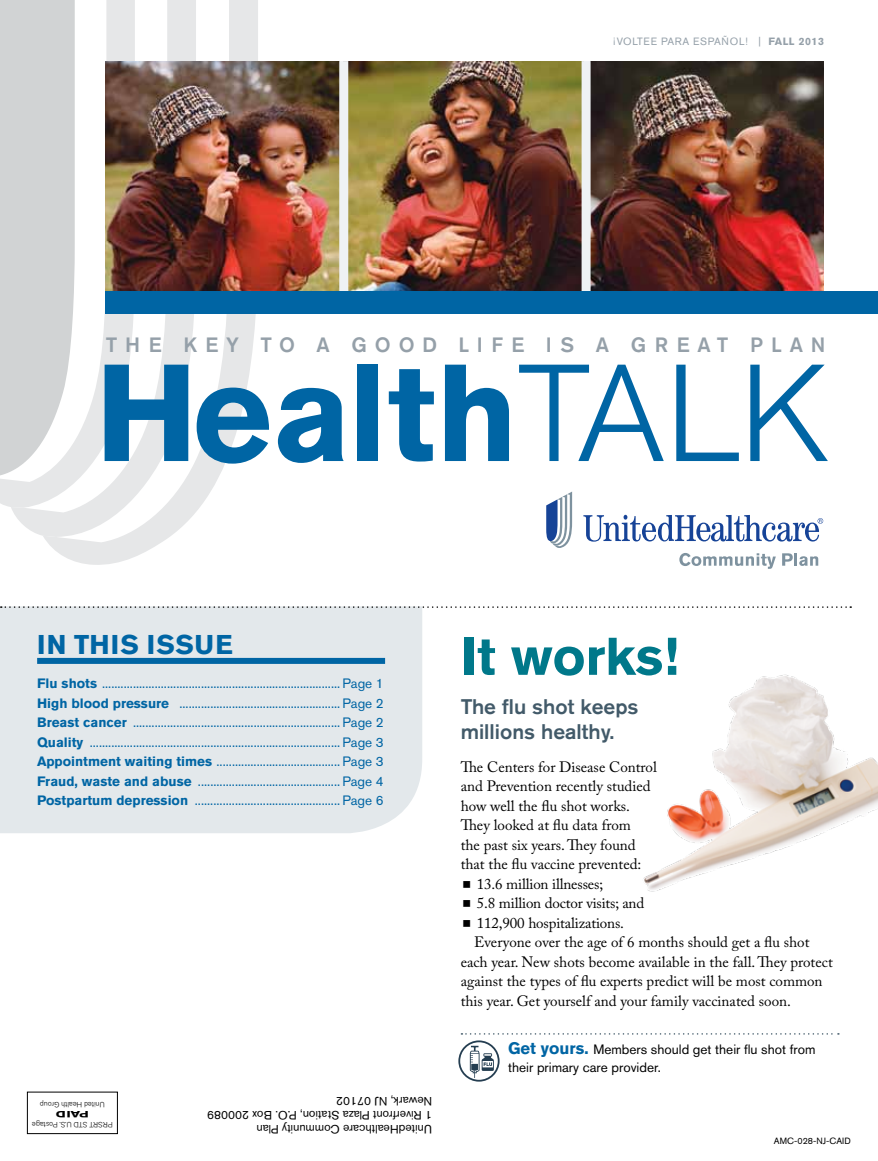
<style>
.page{position:relative;width:878px;height:1161px;background:#fff}
.page>*{position:absolute;margin:0;border:0;box-sizing:border-box;transform-origin:0 0}
.t1{font:700 136.5px "Akzidenz Grotesk BE";color:#0065a4}
.t2{font:700 52.5px "Akzidenz Grotesk BE";color:#00788a}
.t3{font:700 27px "Akzidenz Grotesk BE";letter-spacing:.03em;color:#0065a4}
.t4{font:500 21px/25.2px "Akzidenz Grotesk BE";color:#425a69}
.t5{font:500 20.55px "Akzidenz Grotesk BE";letter-spacing:.39em;color:#95a0a9}
.t6{font:15px "Adobe Caslon Pro";color:#000}
.t7{font:13.5px/19.5px "Akzidenz Grotesk BE";color:#0065a4;text-align:justify}
.t8{font:13.5px/18px "Akzidenz Grotesk BE";color:#000}
.t9{font:12px/14.2px "Akzidenz Grotesk BE";color:#000}
.t10{font:10.5px "Akzidenz Grotesk BE";letter-spacing:.06em;color:#95a0a9}
.t11{font:700 10.5px "Akzidenz Grotesk BE";letter-spacing:.05em;color:#95a0a9}
.t12{font:9px "Akzidenz Grotesk BE";color:#000}
.t13{font:700 9px "Akzidenz Grotesk BE";color:#000;scale:1.5 1}
.t14{font:300 7.5px "Akzidenz Grotesk BE";color:#000}
.s1{font-weight:400}
.s2{font-weight:300}
.s3{font-weight:700}
.s4{font-weight:700;font-size:16.5px;color:#0065a4}
</style>
<div class="page">
<div style="left:0;top:606px;width:422px;height:227px;background:#e3e8eb"></div>
<div style="left:37px;top:658px;width:348px;height:6px;background:#0065a4"></div>
<img style="left:643px;top:674px;width:235px;height:218px">
<svg style="left:458px;top:1033px;width:380px;height:49px"></svg>
<div style="left:27px;top:1092px;width:91px;height:42px;border:1px solid #000"></div>
<div style="left:0;top:0;width:11px;height:507px;background:#d1d3d4"></div>
<svg style="left:11px;top:0;width:32px;height:536px;background:#d5d7d8"></svg>
<svg style="left:43px;top:0;width:215px;height:565px"></svg>
<svg style="left:583px;top:515px;width:240px;height:27px"></svg>
<svg style="left:546px;top:492px;width:26px;height:56px"></svg>
<svg style="left:679px;top:553px;width:96px;height:16px"></svg>
<svg style="left:782px;top:553px;width:36px;height:13px"></svg>
<img style="left:106px;top:61px;width:233px;height:230px">
<img style="left:348px;top:61px;width:233px;height:230px">
<img style="left:590px;top:61px;width:234px;height:230px">
<div style="left:339px;top:61px;width:9px;height:242px;background:#eff2f4"></div>
<div style="left:581px;top:61px;width:9px;height:242px;background:#eff2f4"></div>
<div style="left:106px;top:291px;width:772px;height:23px;background:#0065a4"></div>
<svg style="left:1px;top:606px;width:850px;height:2px"></svg>
<p class="t10" style="left:613px;top:35px;width:56px">¡Voltee para</p>
<p class="t10" style="left:693px;top:35px;width:15px">espa</p>
<p class="t11" style="left:721px;top:36px;width:104px"><span class="s1">Ñol! |</span> FALL 2013</p>
<h3 class="t5" style="left:106px;top:332px;width:619px">THE KEY T O A GOOD LIFE IS A GREAT</h3>
<h3 class="t5" style="left:750px;top:332px;width:77px">PLAN</h3>
<h1 class="t1" style="left:95px;top:334px;width:736px">Health<span class="s2">TALK</span></h1>
<h3 class="t3" style="left:37px;top:629px;width:197px">In this issue</h3>
<p class="t7" style="left:37px;top:674px;width:348px"><span class="s3">Flu shots</span> ............................................................................. Page 1<br><span class="s3">High blood pressure</span> .................................................... Page 2<br><span class="s3">Breast cancer</span> ................................................................... Page 2<br><span class="s3">Quality</span> ................................................................................. Page 3<br><span class="s3">Appointment waiting times</span> ........................................ Page 3<br><span class="s3">Fraud, waste and abuse</span> .............................................. Page 4<br><span class="s3">Postpartum depression</span> ............................................... Page 6</p>
<p class="t14" style="left:105px;top:1109px;width:66px;rotate:-180deg">United Health Group</p>
<p class="t13" style="left:89px;top:1119px;width:23px;rotate:-180deg">PAID</p>
<p class="t14" style="left:113px;top:1128px;width:82px;rotate:-180deg">PRSRT STD U.S. Postage</p>
<p class="t9" style="left:432px;top:1136px;width:226px;rotate:-180deg">UnitedHealthcare Community Plan<br>1 Riverfront Plaza Station, P.O. Box 200089<br>Newark, NJ 07102</p>
<h2 class="t2" style="left:460px;top:626px;width:219px">It works!</h2>
<h3 class="t4" style="left:460px;top:693px;width:179px">THE FLU SHOT KEEPS<br>MILLIONS HEALTHY.</h3>
<p class="t6" style="left:460px;top:758px;width:198px">The Centers for Disease Control</p>
<p class="t6" style="left:460px;top:777px;width:191px">and Prevention recently studied</p>
<p class="t6" style="left:460px;top:797px;width:171px">how well the flu shot works.</p>
<p class="t6" style="left:460px;top:816px;width:172px">They looked at flu data from</p>
<p class="t6" style="left:460px;top:836px;width:176px">the past six years. They found</p>
<p class="t6" style="left:460px;top:855px;width:182px">that the flu vaccine prevented:</p>
<p class="t6" style="left:477px;top:875px;width:128px">13.6 million illnesses;</p>
<p class="t6" style="left:477px;top:894px;width:169px">5.8 million doctor visits; and</p>
<p class="t6" style="left:477px;top:914px;width:149px">112,900 hospitalizations.</p>
<p class="t6" style="left:474px;top:933px;width:337px">Everyone over the age of 6 months should get a flu shot</p>
<p class="t6" style="left:460px;top:953px;width:373px">each year. New shots become available in the fall. They protect</p>
<p class="t6" style="left:460px;top:972px;width:363px">against the types of flu experts predict will be most common</p>
<p class="t6" style="left:460px;top:992px;width:331px">this year. Get yourself and your family vaccinated soon.</p>
<p class="t8" style="left:508px;top:1040px;width:309px"><span class="s4">Get yours.</span> Members should get their flu shot from their primary care provider.</p>
<p class="t12" style="left:774px;top:1136px;width:78px">AMC-028-NJ-CAID</p>
</div>
